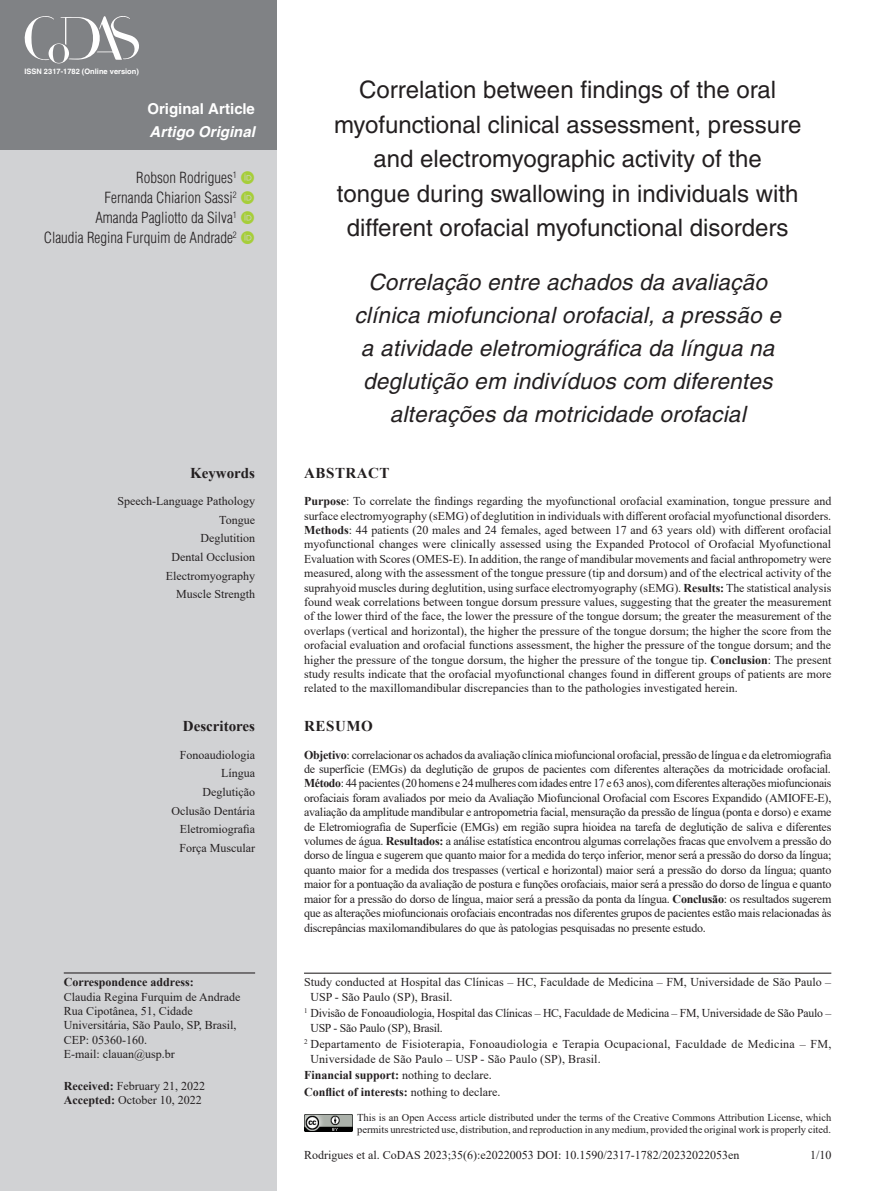
<style>
.page{position:relative;width:893px;height:1191px;background:#fff}
.page>*{position:absolute;margin:0;border:0;box-sizing:border-box;transform-origin:0 0}
.ArticleTitle{font:24px/34.5px "Helvetica";color:#231f20;text-align:center}
.ArticleTitle-Trans1{font:italic 22.5px/33px "Helvetica";letter-spacing:.01em;color:#231f20;text-align:center}
.Authors{font:300 condensed 15px "Helvetica";color:#231f20}
.t1{font:700 15px "Helvetica";color:#fff}
.t2{font:italic 700 15px "Helvetica";color:#fff}
.KeywordsTitle-Trans1{font:700 15px "Times New Roman";color:#231f20}
.KeywordsTitle{font:700 15px "Times New Roman";color:#231f20}
.AbstractTitle{font:700 15px "Times New Roman";letter-spacing:.035em;color:#231f20}
.AbstractTitle-Trans1{font:700 15px "Times New Roman";letter-spacing:.035em;color:#231f20}
.Abstract{font:12px/14.4px "Times New Roman";color:#231f20;text-align:justify}
.Abstract-Trans1{font:12px/14.4px "Times New Roman";letter-spacing:-.02em;color:#231f20;text-align:justify}
.Affiliations{font:12px/14.4px "Times New Roman";color:#231f20}
.Correspondence{font:12px/14.4px "Times New Roman";color:#231f20}
.Affiliations-2{font:12px/14.4px "Times New Roman";letter-spacing:-.02em;color:#231f20}
.Keywords{font:12px "Times New Roman";color:#231f20}
.Keywords-Trans1{font:12px "Times New Roman";color:#231f20}
.History{font:12px/14.4px "Times New Roman";color:#231f20}
.fnConflict{font:700 12px "Times New Roman";color:#231f20}
.fnSupported-by{font:700 12px "Times New Roman";color:#231f20}
.pubNameFooter{font:10.5px/12.6px "Times New Roman";color:#231f20}
.t3{font:700 7.5px "Helvetica";color:#fff}
.s1{font-weight:700}
.s2{font-weight:400}
</style>
<div class="page">
<div style="left:0;top:149px;width:276px;height:1042px;background:#d1d2d4"></div>
<div style="left:0;top:0;width:276px;height:149px;background:#808285"></div>
<img style="left:304px;top:1114px;width:48px;height:17px">
<svg style="left:24px;top:16px;width:115px;height:48px"></svg>
<hr style="left:64px;top:972px;width:191px;height:1px;background:#231f20">
<hr style="left:304px;top:972px;width:527px;height:1px;background:#231f20">
<p class="t3" style="left:24px;top:66px;width:116px">ISSN 2317-1782 (Online version)</p>
<p class="t1" style="left:147px;top:100px;width:109px">Original Article</p>
<p class="t2" style="left:150px;top:122px;width:107px">Artigo Original</p>
<p class="Authors" style="left:136px;top:168px;width:102px">Robson Rodrigues<sup>1</sup></p>
<p class="Authors" style="left:105px;top:188px;width:134px">Fernanda Chiarion Sassi<sup>2</sup></p>
<p class="Authors" style="left:95px;top:208px;width:143px">Amanda Pagliotto da Silva<sup>1</sup></p>
<p class="Authors" style="left:44px;top:228px;width:194px">Claudia Regina Furquim de Andrade<sup>2</sup></p>
<p class="KeywordsTitle" style="left:190px;top:462px;width:66px">Keywords</p>
<p class="Keywords" style="left:117px;top:492px;width:139px">Speech-Language Pathology</p>
<p class="Keywords" style="left:219px;top:511px;width:37px">Tongue</p>
<p class="Keywords" style="left:200px;top:530px;width:56px">Deglutition</p>
<p class="Keywords" style="left:171px;top:548px;width:85px">Dental Occlusion</p>
<p class="Keywords" style="left:166px;top:567px;width:91px">Electromyography</p>
<p class="Keywords" style="left:176px;top:586px;width:80px">Muscle Strength</p>
<p class="KeywordsTitle-Trans1" style="left:183px;top:715px;width:74px">Descritores</p>
<p class="Keywords-Trans1" style="left:180px;top:746px;width:77px">Fonoaudiologia</p>
<p class="Keywords-Trans1" style="left:221px;top:765px;width:35px">Língua</p>
<p class="Keywords-Trans1" style="left:202px;top:783px;width:54px">Deglutição</p>
<p class="Keywords-Trans1" style="left:171px;top:802px;width:85px">Oclusão Dentária</p>
<p class="Keywords-Trans1" style="left:180px;top:820px;width:77px">Eletromiografia</p>
<p class="Keywords-Trans1" style="left:179px;top:839px;width:77px">Força Muscular</p>
<p class="Correspondence" style="left:64px;top:974px;width:178px"><span class="s1">Correspondence address:<br></span>Claudia Regina Furquim de Andrade<br>Rua Cipotânea, 51, Cidade<br>Universitária, São Paulo, SP, Brasil,<br>CEP: 05360-160.<br>E-mail: clauan@usp.br</p>
<p class="History" style="left:64px;top:1078px;width:143px"><span class="s1">Received:</span> February 21, 2022<br><span class="s1">Accepted:</span> October 10, 2022</p>
<p class="ArticleTitle" style="left:334px;top:72px;width:469px">Correlation between findings of the oral myofunctional clinical assessment, pressure and electromyographic activity of the tongue during swallowing in individuals with different orofacial myofunctional disorders</p>
<p class="ArticleTitle-Trans1" style="left:354px;top:266px;width:428px">Correlação entre achados da avaliação clínica miofuncional orofacial, a pressão e a atividade eletromiográfica da língua na deglutição em indivíduos com diferentes alterações da motricidade orofacial</p>
<p class="AbstractTitle" style="left:304px;top:462px;width:87px">ABSTRACT</p>
<p class="Abstract" style="left:304px;top:493px;width:529px"><span class="s1">Purpose</span>: To correlate the findings regarding the myofunctional orofacial examination, tongue pressure and surface electromyography (sEMG) of deglutition in individuals with different orofacial myofunctional disorders.<br><span class="s1">Methods</span>: 44 patients (20 males and 24 females, aged between 17 and 63 years old) with different orofacial myofunctional changes were clinically assessed using the Expanded Protocol of Orofacial Myofunctional Evaluation with Scores (OMES-E). In addition, the range of mandibular movements and facial anthropometry were measured, along with the assessment of the tongue pressure (tip and dorsum) and of the electrical activity of the suprahyoid muscles during deglutition, using surface electromyography (sEMG). <span class="s1">Results:</span> The statistical analysis found weak correlations between tongue dorsum pressure values, suggesting that the greater the measurement of the lower third of the face, the lower the pressure of the tongue dorsum; the greater the measurement of the overlaps (vertical and horizontal), the higher the pressure of the tongue dorsum; the higher the score from the orofacial evaluation and orofacial functions assessment, the higher the pressure of the tongue dorsum; and the higher the pressure of the tongue dorsum, the higher the pressure of the tongue tip. <span class="s1">Conclusion</span>: The present study results indicate that the orofacial myofunctional changes found in different groups of patients are more related to the maxillomandibular discrepancies than to the pathologies investigated herein.</p>
<p class="AbstractTitle-Trans1" style="left:304px;top:715px;width:70px">RESUMO</p>
<p class="Abstract-Trans1" style="left:304px;top:747px;width:529px"><span class="s1">Objetivo</span>: correlacionar os achados da avaliação clínica miofuncional orofacial, pressão de língua e da eletromiografia de superfície (EMGs) da deglutição de grupos de pacientes com diferentes alterações da motricidade orofacial.<br><span class="s1">Método</span>: 44 pacientes (20 homens e 24 mulheres com idades entre 17 e 63 anos), com diferentes alterações miofuncionais orofaciais foram avaliados por meio da Avaliação Miofuncional Orofacial com Escores Expandido (AMIOFE-E), avaliação da amplitude mandibular e antropometria facial, mensuração da pressão de língua (ponta e dorso) e exame de Eletromiografia de Superfície (EMGs) em região supra hioidea na tarefa de deglutição de saliva e diferentes volumes de água. <span class="s1">Resultados:</span> a análise estatística encontrou algumas correlações fracas que envolvem a pressão do dorso de língua e sugerem que quanto maior for a medida do terço inferior, menor será a pressão do dorso da língua; quanto maior for a medida dos trespasses (vertical e horizontal) maior será a pressão do dorso da língua; quanto maior for a pontuação da avaliação de postura e funções orofaciais, maior será a pressão do dorso de língua e quanto maior for a pressão do dorso de língua, maior será a pressão da ponta da língua. <span class="s1">Conclusão</span>: os resultados sugerem que as alterações miofuncionais orofaciais encontradas nos diferentes grupos de pacientes estão mais relacionadas às discrepâncias maxilomandibulares do que às patologias pesquisadas no presente estudo.</p>
<p class="Affiliations" style="left:310px;top:975px;width:522px;text-indent:-6px">Study conducted at Hospital das Clínicas – HC, Faculdade de Medicina – FM, Universidade de São Paulo –<br>USP - São Paulo (SP), Brasil.</p>
<p class="Affiliations-2" style="left:310px;top:1005px;width:522px;text-indent:-6px"><sup>1</sup> Divisão de Fonoaudiologia, Hospital das Clínicas – HC, Faculdade de Medicina – FM, Universidade de São Paulo –<br>USP - São Paulo (SP), Brasil.</p>
<p class="Affiliations" style="left:310px;top:1036px;width:523px;text-indent:-6px"><sup>2</sup> Departamento de Fisioterapia, Fonoaudiologia e Terapia Ocupacional, Faculdade de Medicina – FM,<br>Universidade de São Paulo – USP - São Paulo (SP), Brasil.</p>
<p class="fnSupported-by" style="left:304px;top:1066px;width:189px">Financial support: <span class="s2">nothing to declare.</span></p>
<p class="fnConflict" style="left:304px;top:1083px;width:198px">Conflict of interests: <span class="s2">nothing to declare.</span></p>
<p class="pubNameFooter" style="left:357px;top:1110px;width:476px">This is an Open Access article distributed under the terms of the Creative Commons Attribution License, which permits unrestricted use, distribution, and reproduction in any medium, provided the original work is properly cited.</p>
<p class="Abstract" style="left:304px;top:1147px;width:437px">Rodrigues et al. CoDAS 2023;35(6):e20220053 DOI: 10.1590/2317-1782/20232022053en</p>
<p class="Abstract" style="left:810px;top:1147px;width:23px">1/10</p>
</div>
